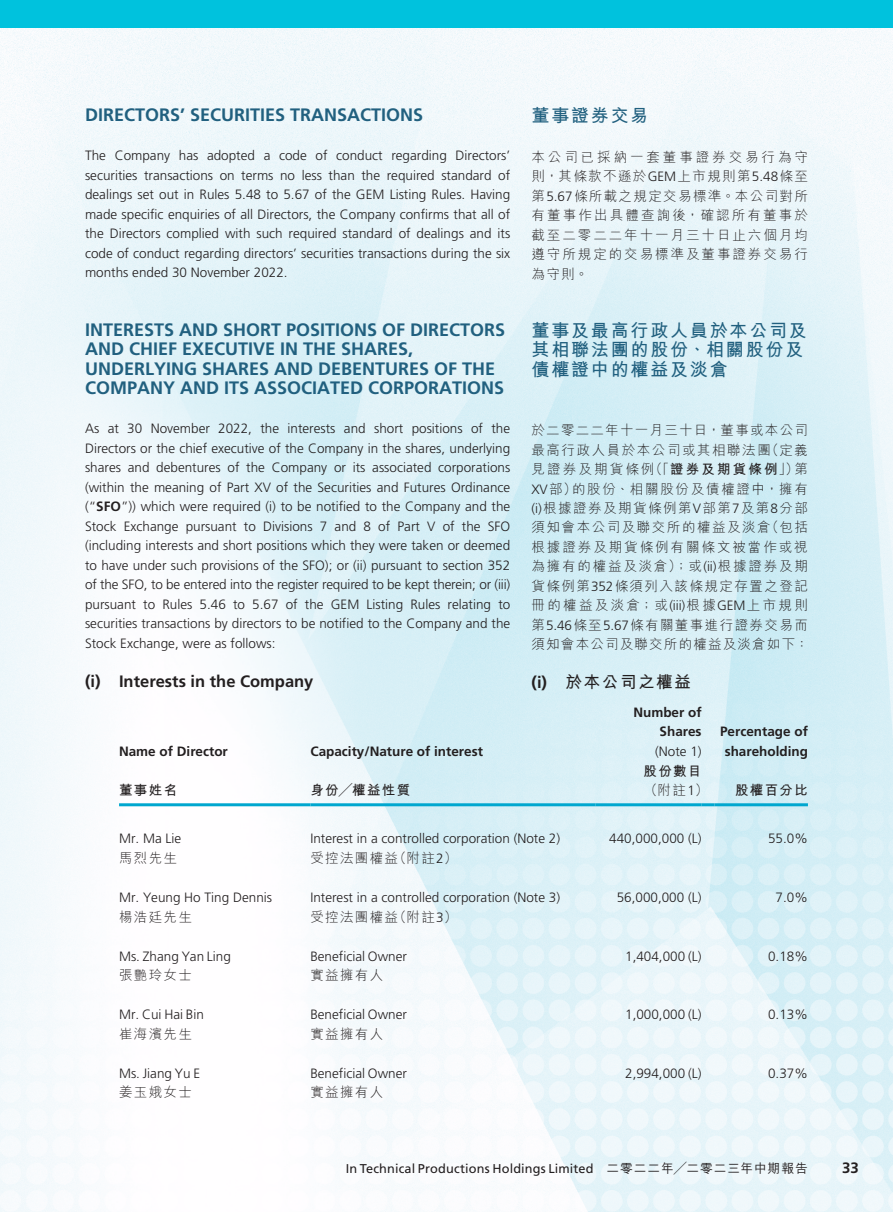
<style>
.page{position:relative;width:893px;height:1212px;background:#fff}
.page>*{position:absolute;margin:0;border:0;box-sizing:border-box;transform-origin:0 0}
.t1{font:700 18px/19.5px "Frutiger LT Std";color:#21607f}
.t2{font:700 18px/19.5px "M Hei HK";letter-spacing:.1em;color:#21607f}
.t3{font:700 16.5px "Frutiger LT Std";color:#231f20}
.t4{font:700 16.5px "M Hei HK";letter-spacing:.1em;color:#231f20}
.t5{font:700 15px "Frutiger LT Std";color:#231f20}
.t6{font:300 13.5px/19.5px "Frutiger LT Std";color:#231f20;text-align:justify}
.t7{font:300 13.5px/19.5px "M Hei HK";letter-spacing:.1em;color:#231f20;text-align:justify}
.t8{font:700 13.5px/19.5px "Frutiger LT Std";color:#231f20;text-align:right}
.t9{font:700 13.5px/19.5px "M Hei HK";letter-spacing:.1em;color:#231f20}
.t10{font:12.75px "Frutiger LT Std";letter-spacing:.01em;color:#231f20}
.s1{font-weight:700}
.s2{font-family:"Frutiger LT Std"}
.s3{font-weight:300}
.s4{font-family:"Frutiger LT Std";font-weight:300}
.s5{font-family:"M Hei HK";font-weight:500}
</style>
<div class="page">
<img style="left:0;top:28px;width:893px;height:1184px">
<div style="left:0;top:0;width:893px;height:28px;background:#00c2dd"></div>
<hr style="left:119px;top:803px;width:191px;height:3px;background:#00a7cf">
<hr style="left:310px;top:803px;width:285px;height:3px;background:#00a7cf">
<hr style="left:595px;top:803px;width:107px;height:3px;background:#00a7cf">
<svg style="left:702px;top:803px;width:12px;height:3px"></svg>
<hr style="left:714px;top:803px;width:94px;height:3px;background:#00a7cf">
<h1 class="t1" style="left:85px;top:105px;width:340px">DIRECTORS’ SECURITIES TRANSACTIONS</h1>
<p class="t6" style="left:85px;top:146px;width:427px">The Company has adopted a code of conduct regarding Directors’ securities transactions on terms no less than the required standard of dealings set out in Rules 5.48 to 5.67 of the GEM Listing Rules. Having made specific enquiries of all Directors, the Company confirms that all of the Directors complied with such required standard of dealings and its code of conduct regarding directors’ securities transactions during the six months ended 30 November 2022.</p>
<h1 class="t1" style="left:85px;top:320px;width:422px">INTERESTS AND SHORT POSITIONS OF DIRECTORS AND CHIEF EXECUTIVE IN THE SHARES, UNDERLYING SHARES AND DEBENTURES OF THE COMPANY AND ITS ASSOCIATED CORPORATIONS</h1>
<p class="t6" style="left:85px;top:419px;width:427px">As at 30 November 2022, the interests and short positions of the Directors or the chief executive of the Company in the shares, underlying shares and debentures of the Company or its associated corporations (within the meaning of Part XV of the Securities and Futures Ordinance (“<span class="s1">SFO</span>”)) which were required (i) to be notified to the Company and the Stock Exchange pursuant to Divisions 7 and 8 of Part V of the SFO (including interests and short positions which they were taken or deemed to have under such provisions of the SFO); or (ii) pursuant to section 352 of the SFO, to be entered into the register required to be kept therein; or (iii) pursuant to Rules 5.46 to 5.67 of the GEM Listing Rules relating to securities transactions by directors to be notified to the Company and the Stock Exchange, were as follows:</p>
<p class="t3" style="left:85px;top:671px;width:230px">(i) Interests in the Company</p>
<p class="t8" style="left:119px;top:741px;width:110px">Name of Director</p>
<p class="t8" style="left:310px;top:741px;width:174px">Capacity/Nature of interest</p>
<p class="t9" style="left:119px;top:779px;width:60px">董事姓名</p>
<p class="t9" style="left:310px;top:779px;width:101px">身份╱權益性質</p>
<h1 class="t2" style="left:531px;top:104px;width:118px">董事證券交易</h1>
<p class="t7" style="left:531px;top:147px;width:278px">本公司已採納一套董事證券交易行為守則，其條款不遜於<span class="s2">GEM</span>上市規則第<span class="s2">5.48</span>條至第<span class="s2">5.67</span>條所載之規定交易標準。本公司對所有董事作出具體查詢後，確認所有董事於截至二零二二年十一月三十日止六個月均遵守所規定的交易標準及董事證券交易行為守則。</p>
<h1 class="t2" style="left:531px;top:319px;width:277px">董事及最高行政人員於本公司及其相聯法團的股份、相關股份及債權證中的權益及淡倉</h1>
<p class="t7" style="left:531px;top:420px;width:279px">於二零二二年十一月三十日，董事或本公司最高行政人員於本公司或其相聯法團（定義見證券及期貨條例（「<span class="s1">證券及期貨條例</span>」）第<span class="s2">XV</span>部）的股份、相關股份及債權證中，擁有<span class="s2">(i)</span>根據證券及期貨條例第<span class="s2">V</span>部第<span class="s2">7</span>及第<span class="s2">8</span>分部須知會本公司及聯交所的權益及淡倉（包括根據證券及期貨條例有關條文被當作或視為擁有的權益及淡倉）；或<span class="s2">(ii)</span>根據證券及期貨條例第<span class="s2">352</span>條須列入該條規定存置之登記冊的權益及淡倉；或<span class="s2">(iii)</span>根據<span class="s2">GEM</span>上市規則第<span class="s2">5.46</span>條至<span class="s2">5.67</span>條有關董事進行證券交易而須知會本公司及聯交所的權益及淡倉如下：</p>
<p class="t4" style="left:531px;top:670px;width:161px"><span class="s2">(i)</span> 於本公司之權益</p>
<p class="t8" style="left:633px;top:702px;width:70px">Number of<br>Shares</p>
<p class="t6" style="left:655px;top:741px;width:48px">(Note 1)</p>
<p class="t9" style="left:644px;top:760px;width:66px">股份數目<span class="s3">（附註</span><span class="s4">1</span><span class="s3">）</span></p>
<p class="t8" style="left:720px;top:722px;width:89px;text-align:center">Percentage of shareholding</p>
<p class="t9" style="left:735px;top:779px;width:74px">股權百分比</p>
<p class="t6" style="left:119px;top:829px;width:64px">Mr. Ma Lie</p>
<p class="t6" style="left:310px;top:829px;width:251px">Interest in a controlled corporation (Note 2)</p>
<p class="t6" style="left:609px;top:829px;width:94px">440,000,000 (L)</p>
<p class="t6" style="left:768px;top:829px;width:41px">55.0%</p>
<p class="t7" style="left:119px;top:848px;width:60px">馬烈先生</p>
<p class="t7" style="left:310px;top:848px;width:148px">受控法團權益（附註<span class="s2">2</span>）</p>
<p class="t6" style="left:119px;top:887px;width:155px">Mr. Yeung Ho Ting Dennis</p>
<p class="t6" style="left:310px;top:887px;width:251px">Interest in a controlled corporation (Note 3)</p>
<p class="t6" style="left:617px;top:887px;width:86px">56,000,000 (L)</p>
<p class="t6" style="left:776px;top:887px;width:34px">7.0%</p>
<p class="t7" style="left:119px;top:907px;width:74px">楊浩廷先生</p>
<p class="t7" style="left:310px;top:907px;width:148px">受控法團權益（附註<span class="s2">3</span>）</p>
<p class="t6" style="left:119px;top:946px;width:113px">Ms. Zhang Yan Ling</p>
<p class="t6" style="left:310px;top:946px;width:98px">Beneficial Owner</p>
<p class="t6" style="left:625px;top:946px;width:78px">1,404,000 (L)</p>
<p class="t6" style="left:768px;top:946px;width:41px">0.18%</p>
<p class="t7" style="left:119px;top:965px;width:74px">張艷玲女士</p>
<p class="t7" style="left:310px;top:965px;width:74px">實益擁有人</p>
<p class="t6" style="left:119px;top:1005px;width:86px">Mr. Cui Hai Bin</p>
<p class="t6" style="left:310px;top:1005px;width:98px">Beneficial Owner</p>
<p class="t6" style="left:625px;top:1005px;width:78px">1,000,000 (L)</p>
<p class="t6" style="left:768px;top:1005px;width:41px">0.13%</p>
<p class="t7" style="left:119px;top:1024px;width:74px">崔海濱先生</p>
<p class="t7" style="left:310px;top:1024px;width:74px">實益擁有人</p>
<p class="t6" style="left:119px;top:1063px;width:83px">Ms. Jiang Yu E</p>
<p class="t6" style="left:310px;top:1063px;width:98px">Beneficial Owner</p>
<p class="t6" style="left:625px;top:1063px;width:78px">2,994,000 (L)</p>
<p class="t6" style="left:768px;top:1063px;width:41px">0.37%</p>
<p class="t7" style="left:119px;top:1082px;width:74px">姜玉娥女士</p>
<p class="t7" style="left:310px;top:1082px;width:74px">實益擁有人</p>
<p class="t10" style="left:346px;top:1160px;width:464px">In Technical Productions Holdings Limited <span class="s5">二零二二年╱二零二三年中期報告</span></p>
<p class="t5" style="left:842px;top:1158px;width:18px">33</p>
</div>
